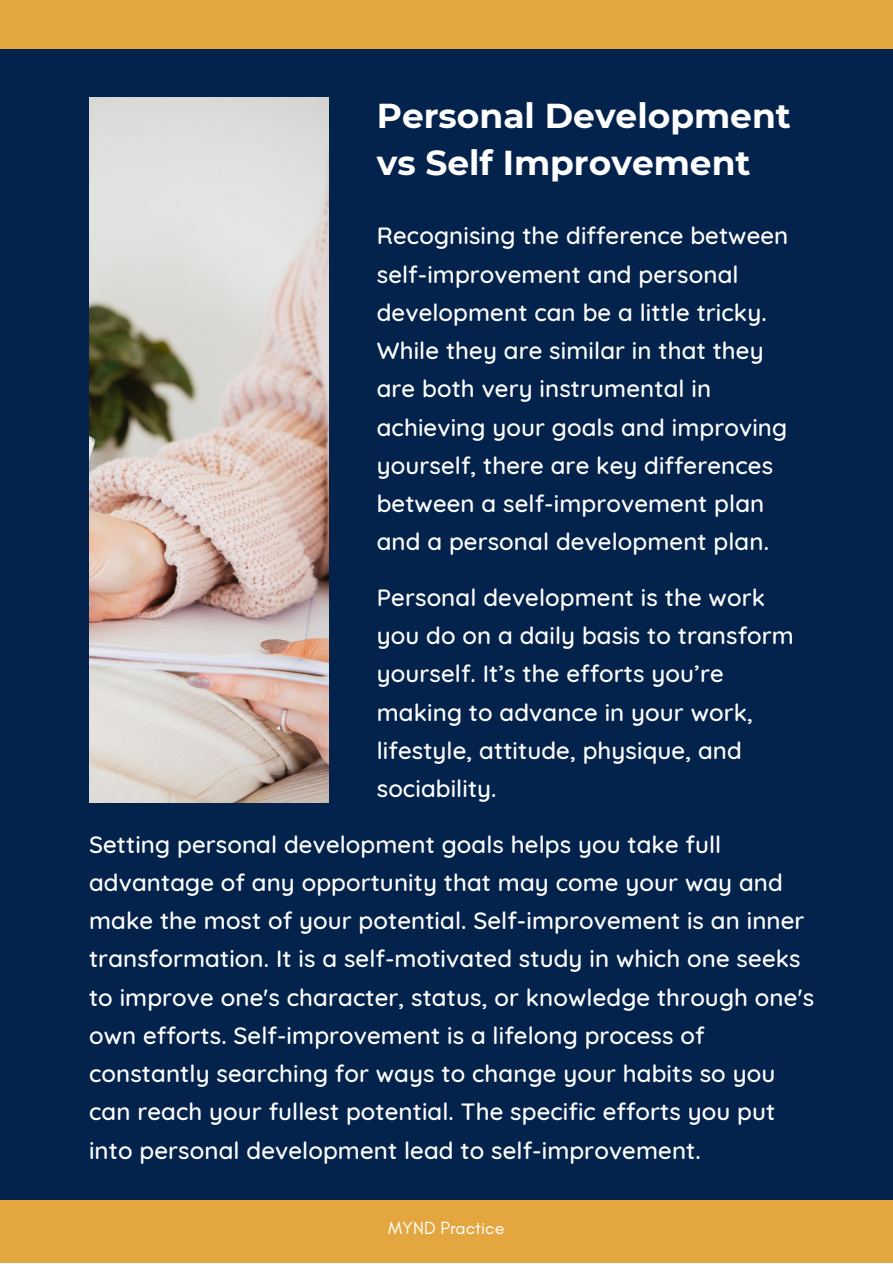
<style>
.page{position:relative;width:893px;height:1264px;background:#fff}
.page>*{position:absolute;margin:0;border:0;box-sizing:border-box;transform-origin:0 0}
.t1{font:700 34.5px/47.2px "Montserrat";color:#fff}
.t2{font:500 24px/38.2px "Quicksand";letter-spacing:.005em;color:#fff}
.t3{font:18px "Glacial Indifference";color:#fff}
</style>
<div class="page">
<div style="left:0;top:0;width:892px;height:1262px;background:#03234d"></div>
<img style="left:89px;top:98px;width:239px;height:704px">
<div style="left:0;top:1199px;width:892px;height:63px;background:#e4a740"></div>
<div style="left:0;top:0;width:892px;height:49px;background:#e4a740"></div>
<h1 class="t1" style="left:377px;top:92px;width:415px">Personal Development vs Self Improvement</h1>
<p class="t2" style="left:377px;top:216px;width:413px">Recognising the difference between self-improvement and personal development can be a little tricky.<br>While they are similar in that they are both very instrumental in achieving your goals and improving yourself, there are key differences between a self-improvement plan and a personal development plan.</p>
<p class="t2" style="left:377px;top:578px;width:418px">Personal development is the work you do on a daily basis to transform yourself. It’s the efforts you’re making to advance in your work, lifestyle, attitude, physique, and sociability.</p>
<p class="t2" style="left:89px;top:824px;width:726px">Setting personal development goals helps you take full advantage of any opportunity that may come your way and make the most of your potential. Self-improvement is an inner transformation. It is a self-motivated study in which one seeks to improve one's character, status, or knowledge through one's own efforts. Self-improvement is a lifelong process of constantly searching for ways to change your habits so you can reach your fullest potential. The specific efforts you put into personal development lead to self-improvement.</p>
<p class="t3" style="left:388px;top:1217px;width:118px">MYND Practice</p>
</div>
